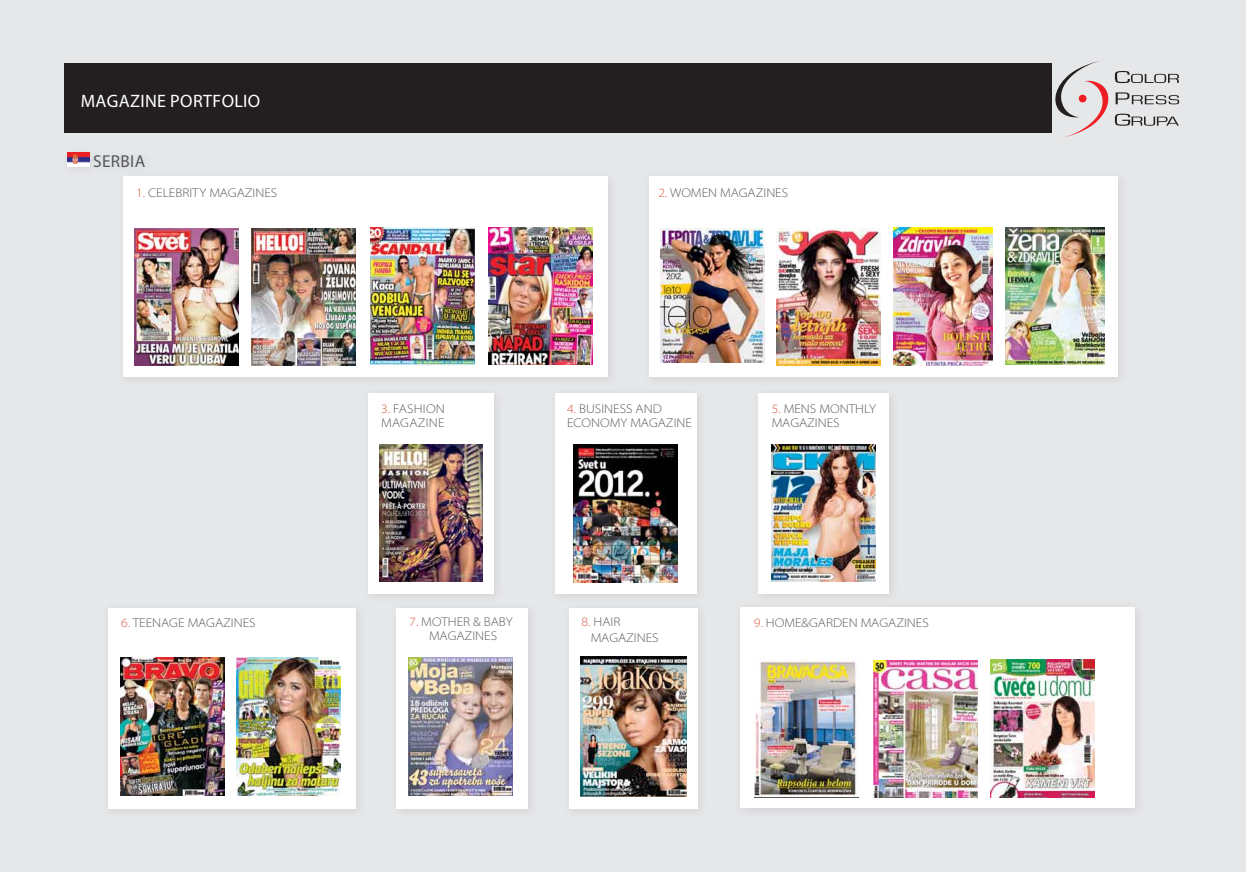
<style>
.page{position:relative;width:1246px;height:872px;background:#e6e7e9}
.page>*{position:absolute;margin:0;border:0;box-sizing:border-box;transform-origin:0 0}
.t1{font:18px "Myriad Pro";letter-spacing:.02em;color:#fff}
.t2{font:17.25px "Myriad Pro";letter-spacing:.02em;color:#57585a}
.t3{font:300 semi-expanded 12.75px/14.1px "Myriad Pro";color:#57585a}
.t4{font:300 semi-expanded 12.75px/14.1px "Myriad Pro";letter-spacing:.02em;color:#57585a}
.s1{color:#d95842}
</style>
<div class="page">
<div style="left:64px;top:64px;width:987px;height:69px;background:#231f20"></div>
<svg style="left:1055px;top:61px;width:124px;height:76px"></svg>
<img style="left:68px;top:152px;width:21px;height:15px">
<div style="left:759px;top:393px;width:130px;height:200px;background:#fff"></div>
<img style="left:771px;top:445px;width:104px;height:137px">
<div style="left:396px;top:608px;width:131px;height:200px;background:#fff"></div>
<img style="left:409px;top:658px;width:104px;height:137px">
<div style="left:569px;top:608px;width:128px;height:200px;background:#fff"></div>
<img style="left:580px;top:656px;width:107px;height:140px">
<div style="left:548px;top:386px;width:166px;height:225px;background:#231f20;opacity:.1"></div>
<div style="left:555px;top:393px;width:141px;height:200px;background:#fff"></div>
<img style="left:574px;top:445px;width:104px;height:137px">
<div style="left:108px;top:608px;width:248px;height:200px;background:#fff"></div>
<img style="left:121px;top:658px;width:104px;height:137px">
<img style="left:237px;top:658px;width:104px;height:137px">
<div style="left:733px;top:600px;width:429px;height:231px;background:#231f20;opacity:.1"></div>
<div style="left:740px;top:607px;width:394px;height:201px;background:#fff"></div>
<img style="left:754px;top:660px;width:104px;height:136px">
<img style="left:873px;top:660px;width:104px;height:138px">
<img style="left:991px;top:659px;width:104px;height:138px">
<div style="left:116px;top:170px;width:509px;height:226px;background:#e4e5e7"></div>
<div style="left:123px;top:177px;width:484px;height:200px;background:#fff"></div>
<img style="left:135px;top:228px;width:104px;height:138px">
<img style="left:251px;top:228px;width:104px;height:138px">
<img style="left:370px;top:228px;width:104px;height:137px">
<img style="left:489px;top:227px;width:104px;height:138px">
<div style="left:641px;top:169px;width:494px;height:225px;background:#e4e5e7"></div>
<div style="left:649px;top:177px;width:468px;height:200px;background:#fff"></div>
<img style="left:660px;top:228px;width:104px;height:134px">
<img style="left:777px;top:228px;width:104px;height:138px">
<img style="left:894px;top:228px;width:98px;height:137px">
<img style="left:1006px;top:227px;width:98px;height:138px">
<div style="left:361px;top:386px;width:151px;height:225px;background:#e4e5e7"></div>
<div style="left:368px;top:393px;width:126px;height:200px;background:#fff"></div>
<img style="left:379px;top:445px;width:104px;height:136px">
<p class="t1" style="left:81px;top:91px;width:181px">MAGAZINE PORTFOLIO</p>
<p class="t2" style="left:93px;top:151px;width:54px">SERBIA</p>
<p class="t3" style="left:136px;top:186px;width:143px"><span class="s1">1.</span> CELEBRITY MAGAZINES</p>
<p class="t3" style="left:658px;top:186px;width:131px"><span class="s1">2.</span> WOMEN MAGAZINES</p>
<p class="t4" style="left:381px;top:402px;width:65px"><span class="s1">3.</span> FASHION<br>MAGAZINE</p>
<p class="t3" style="left:567px;top:402px;width:126px"><span class="s1">4.</span> BUSINESS AND<br>ECONOMY MAGAZINE</p>
<p class="t3" style="left:772px;top:402px;width:106px"><span class="s1">5.</span> MENS MONTHLY</p>
<p class="t3" style="left:772px;top:416px;width:70px">MAGAZINES</p>
<p class="t3" style="left:409px;top:615px;width:105px"><span class="s1">7.</span> MOTHER &amp; BABY</p>
<p class="t3" style="left:429px;top:629px;width:70px">MAGAZINES</p>
<p class="t3" style="left:581px;top:615px;width:40px"><span class="s1">8.</span> HAIR</p>
<p class="t3" style="left:591px;top:631px;width:70px">MAGAZINES</p>
<p class="t3" style="left:121px;top:616px;width:136px"><span class="s1">6.</span> TEENAGE MAGAZINES</p>
<p class="t3" style="left:754px;top:616px;width:176px"><span class="s1">9.</span> HOME&amp;GARDEN MAGAZINES</p>
</div>
